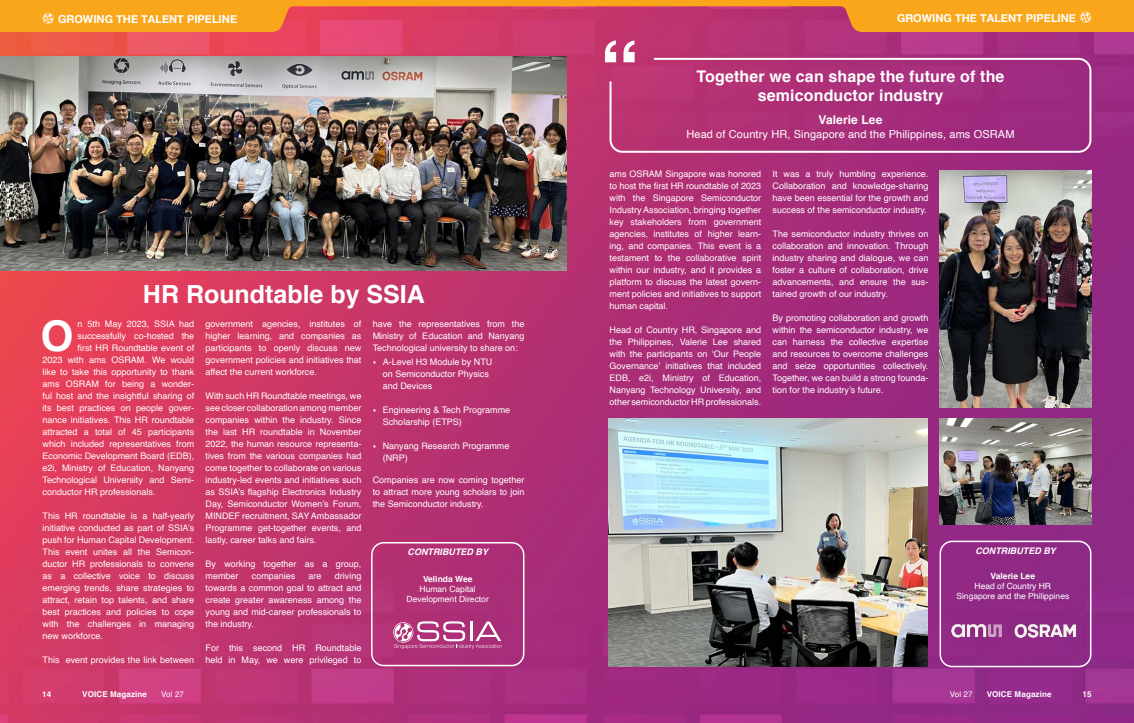
<style>
.page{position:relative;width:1134px;height:723px;background:#fff}
.page>*{position:absolute;margin:0;border:0;box-sizing:border-box;transform-origin:0 0}
.t1{font:700 80px "Helvetica";color:#fff}
.t2{font:700 42.3px "Helvetica";color:#fff}
.t3{font:700 25px "Helvetica";color:#fff}
.t4{font:700 16px/19.2px "Helvetica";letter-spacing:.01em;color:#fff;text-align:center}
.t5{font:700 12px "Helvetica";letter-spacing:.01em;color:#fff}
.t6{font:11px "Helvetica";letter-spacing:.01em;color:#fff}
.t7{font:700 11px "Helvetica Neue";color:#fff}
.t8{font:10px "Helvetica";color:#fff}
.t9{font:9px/12px "Helvetica";color:#fff;text-align:justify}
.t10{font:italic 700 9px "Helvetica";color:#fff}
.t11{font:8.5px/10px "Helvetica";color:#fff;text-align:center}
.t12{font:700 8.5px "Helvetica";color:#fff}
.t13{font:700 8px "Helvetica";letter-spacing:.015em;color:#fff}
.t14{font:8px "Helvetica";letter-spacing:.015em;color:#fff}
</style>
<div class="page">
<img style="left:0;top:32px;width:1134px;height:691px">
<img style="left:0;top:57px;width:567px;height:214px">
<div style="left:371px;top:542px;width:153px;height:124px;border:2px solid #fff;border-radius:12px"></div>
<svg style="left:392px;top:621px;width:110px;height:28px;background:#c2669b"></svg>
<svg style="left:0;top:0;width:1134px;height:32px;background:#e77a3b"></svg>
<div style="left:939px;top:541px;width:152px;height:126px;border:2px solid #fff;border-radius:12px"></div>
<img style="left:951px;top:611px;width:126px;height:38px">
<img style="left:609px;top:418px;width:319px;height:248px">
<img style="left:939px;top:418px;width:152px;height:107px">
<img style="left:939px;top:171px;width:152px;height:237px">
<svg style="left:608px;top:57px;width:484px;height:97px;background:#ae367e"></svg>
<p class="t7" style="left:58px;top:11px;width:181px">GROWING THE TALENT PIPELINE</p>
<p class="t7" style="left:897px;top:9px;width:181px">GROWING THE TALENT PIPELINE</p>
<h3 class="t3" style="left:143px;top:274px;width:283px">HR Roundtable by SSIA</h3>
<h2 class="t2" style="left:40px;top:302px;width:34px">O</h2>
<p class="t9" style="left:78px;top:318px;width:118px">n 5th May 2023, SSIA had</p>
<p class="t9" style="left:78px;top:330px;width:118px">successfully co-hosted the</p>
<p class="t9" style="left:78px;top:342px;width:118px">first HR Roundtable event of</p>
<p class="t9" style="left:43px;top:354px;width:153px">2023 with ams OSRAM. We would</p>
<p class="t9" style="left:43px;top:366px;width:153px">like to take this opportunity to thank</p>
<p class="t9" style="left:43px;top:378px;width:153px">ams OSRAM for being a wonder-</p>
<p class="t9" style="left:43px;top:390px;width:153px">ful host and the insightful sharing of</p>
<p class="t9" style="left:43px;top:402px;width:153px">its best practices on people gover-</p>
<p class="t9" style="left:43px;top:414px;width:153px">nance initiatives. This HR roundtable</p>
<p class="t9" style="left:43px;top:426px;width:153px">attracted a total of 45 participants</p>
<p class="t9" style="left:43px;top:438px;width:153px">which included representatives from</p>
<p class="t9" style="left:43px;top:450px;width:153px">Economic Development Board (EDB),</p>
<p class="t9" style="left:43px;top:462px;width:153px">e2i, Ministry of Education, Nanyang</p>
<p class="t9" style="left:43px;top:474px;width:153px">Technological University and Semi-</p>
<p class="t9" style="left:43px;top:486px;width:115px">conductor HR professionals.</p>
<p class="t9" style="left:43px;top:510px;width:153px">This HR roundtable is a half-yearly initiative conducted as part of SSIA’s push for Human Capital Development.<br>This event unites all the Semicon&shy;ductor HR professionals to convene as a collective voice to discuss emerging trends, share strategies to attract, retain top talents, and share best practices and policies to cope with the challenges in managing new workforce.</p>
<p class="t9" style="left:43px;top:654px;width:153px">This event provides the link between</p>
<p class="t9" style="left:206px;top:318px;width:157px">government agencies, institutes of higher learning, and companies as participants to openly discuss new government policies and initiatives that affect the current workforce.</p>
<p class="t9" style="left:206px;top:390px;width:157px">With such HR Roundtable meetings, we see closer collaboration among member companies within the industry. Since the last HR roundtable in November 2022, the human resource representa&shy;tives from the various companies had come together to collaborate on various industry-led events and initiatives such as SSIA’s flagship Electronics Industry Day, Semiconductor Women’s Forum, MINDEF recruitment, SAY Ambassador Programme get-together events, and lastly, career talks and fairs.</p>
<p class="t9" style="left:206px;top:558px;width:157px">By working together as a group, member</p>
<p class="t9" style="left:206px;top:570px;width:157px;text-indent:129px">driving towards a common goal to attract and create greater awareness among the young and mid-career professionals to the industry.</p>
<p class="t9" style="left:206px;top:642px;width:157px">For this second HR Roundtable held in May, we were privileged to</p>
<p class="t9" style="left:252px;top:570px;width:45px">companies</p>
<p class="t9" style="left:309px;top:570px;width:15px">are</p>
<p class="t9" style="left:373px;top:318px;width:153px">have the representatives from the Ministry of Education and Nanyang Technological university to share on:</p>
<p class="t9" style="left:383px;top:356px;width:111px;text-align:left">A-Level H3 Module by NTU on Semiconductor Physics and Devices</p>
<p class="t9" style="left:383px;top:404px;width:129px">Engineering &amp; Tech Programme<br>Scholarship (ETPS)</p>
<p class="t9" style="left:383px;top:440px;width:128px">Nanyang Research Programme (NRP)</p>
<p class="t8" style="left:373px;top:355px;width:5px">•</p>
<p class="t8" style="left:373px;top:403px;width:5px">•</p>
<p class="t8" style="left:373px;top:439px;width:5px">•</p>
<p class="t9" style="left:373px;top:474px;width:153px">Companies are now coming together to attract more young scholars to join the Semiconductor industry.</p>
<p class="t10" style="left:408px;top:544px;width:82px">CONTRIBUTED BY</p>
<p class="t12" style="left:423px;top:572px;width:51px">Velinda Wee</p>
<p class="t11" style="left:407px;top:584px;width:84px">Human Capital<br>Development Director</p>
<h1 class="t1" style="left:599px;top:6px;width:41px">“</h1>
<h3 class="t4" style="left:696px;top:67px;width:310px">Together we can shape the future of the semiconductor industry</h3>
<h3 class="t5" style="left:818px;top:111px;width:65px">Valerie Lee</h3>
<p class="t6" style="left:686px;top:125px;width:330px">Head of Country HR, Singapore and the Philippines, ams OSRAM</p>
<p class="t9" style="left:609px;top:169px;width:153px">ams OSRAM Singapore was honored to host the first HR roundtable of 2023 with the Singapore Semiconductor Industry Association, bringing together key stakeholders from government agencies, institutes of higher learn&shy;ing, and companies. This event is a testament to the collaborative spirit within our industry, and it provides a platform to discuss the latest govern&shy;ment policies and initiatives to support human capital.</p>
<p class="t9" style="left:609px;top:325px;width:153px">Head of Country HR, Singapore and the Philippines, Valerie Lee shared with the participants on ‘Our People Governance’ initiatives that included EDB, e2i, Ministry of Education, Nanyang Technology University, and other semiconductor HR professionals.</p>
<p class="t9" style="left:772px;top:169px;width:157px">It was a truly humbling experience.<br>Collaboration and knowledge-sharing have been essential for the growth and success of the semiconductor industry.</p>
<p class="t9" style="left:772px;top:229px;width:157px">The semiconductor industry thrives on collaboration and innovation. Through industry sharing and dialogue, we can foster a culture of collaboration, drive advancements, and ensure the sus&shy;tained growth of our industry.</p>
<p class="t9" style="left:772px;top:313px;width:157px">By promoting collaboration and growth within the semiconductor industry, we can harness the collective expertise and resources to overcome challenges and seize opportunities collectively.<br>Together, we can build a strong founda&shy;tion for the industry’s future.</p>
<p class="t10" style="left:975px;top:543px;width:82px">CONTRIBUTED BY</p>
<p class="t12" style="left:991px;top:569px;width:46px">Valerie Lee</p>
<p class="t11" style="left:956px;top:581px;width:114px">Head of Country HR<br>Singapore and the Philippines</p>
<p class="t13" style="left:42px;top:687px;width:11px">14</p>
<p class="t13" style="left:82px;top:687px;width:66px">VOICE Magazine</p>
<p class="t14" style="left:161px;top:688px;width:24px">Vol 27</p>
<p class="t14" style="left:950px;top:688px;width:24px">Vol 27</p>
<p class="t13" style="left:987px;top:687px;width:66px">VOICE Magazine</p>
<p class="t13" style="left:1082px;top:687px;width:11px">15</p>
</div>
